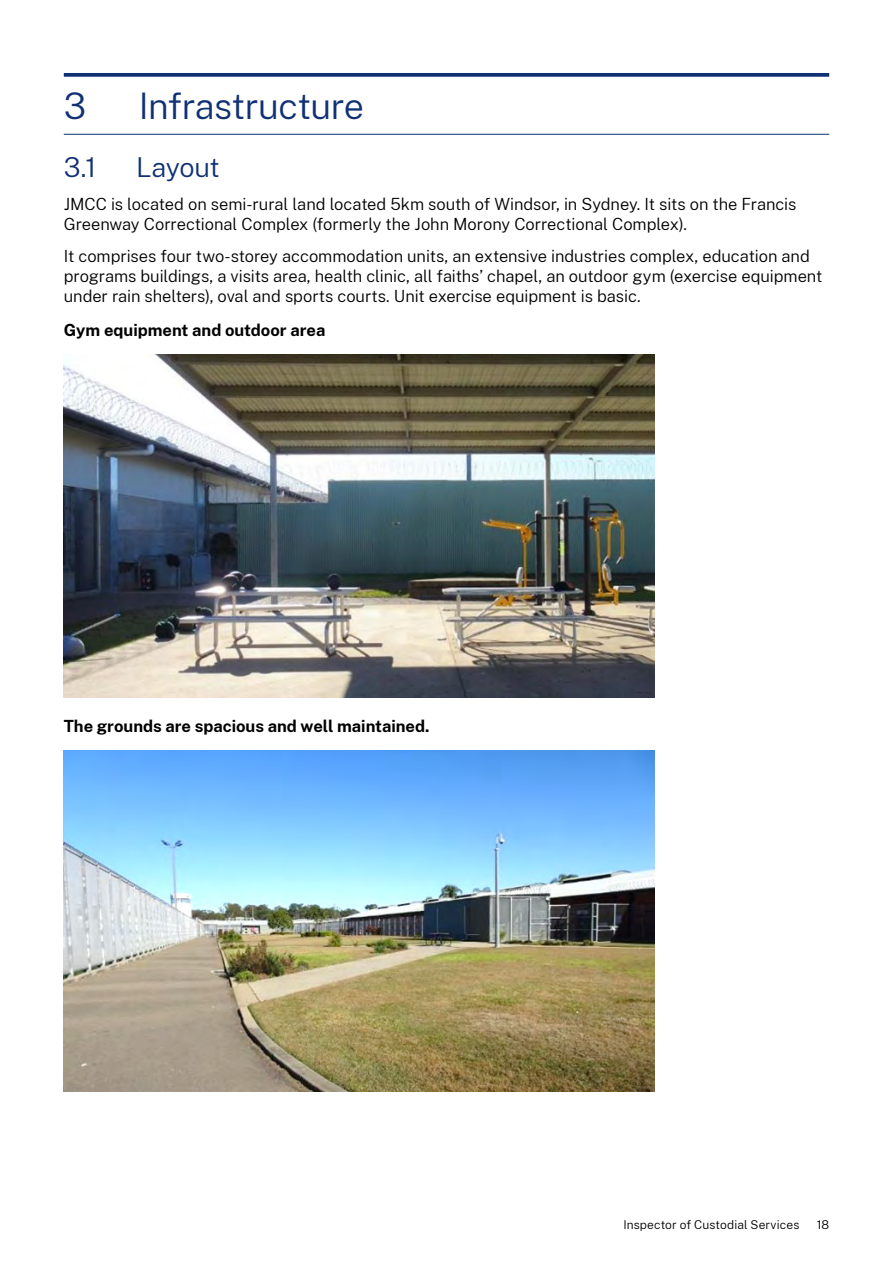
<style>
.page{position:relative;width:893px;height:1263px;background:#fff}
.page>*{position:absolute;margin:0;border:0;box-sizing:border-box;transform-origin:0 0}
.t1{font:300 36px "Public Sans";letter-spacing:-.015em;color:#103173}
.t2{font:300 27px "Public Sans";letter-spacing:-.02em;color:#103173}
.t3{font:300 16.5px/19.8px "Public Sans";letter-spacing:-.005em;color:#000}
.t4{font:700 16.5px "Public Sans";color:#000}
.t5{font:300 12px "Public Sans";letter-spacing:.01em;color:#000}
</style>
<div class="page">
<svg style="left:64px;top:73px;width:765px;height:4px;background:#203e7c"></svg>
<hr style="left:64px;top:134px;width:765px;height:1px;background:#103173">
<img style="left:64px;top:354px;width:591px;height:343px">
<img style="left:64px;top:750px;width:591px;height:341px">
<h1 class="t1" style="left:64px;top:81px;width:24px">3</h1>
<h1 class="t1" style="left:139px;top:81px;width:227px">Infrastructure</h1>
<h2 class="t2" style="left:64px;top:149px;width:34px">3.1</h2>
<h2 class="t2" style="left:136px;top:149px;width:85px">Layout</h2>
<p class="t3" style="left:64px;top:193px;width:734px">JMCC is located on semi-rural land located 5km south of Windsor, in Sydney. It sits on the Francis<br>Greenway Correctional Complex (formerly the John Morony Correctional Complex).</p>
<p class="t3" style="left:64px;top:245px;width:760px">It comprises four two-storey accommodation units, an extensive industries complex, education and programs buildings, a visits area, health clinic, all faiths’ chapel, an outdoor gym (exercise equipment under rain shelters), oval and sports courts. Unit exercise equipment is basic.</p>
<p class="t4" style="left:64px;top:318px;width:263px">Gym equipment and outdoor area</p>
<p class="t4" style="left:64px;top:714px;width:367px">The grounds are spacious and well maintained.</p>
<p class="t5" style="left:623px;top:1216px;width:177px">Inspector of Custodial Services</p>
<p class="t5" style="left:817px;top:1216px;width:14px">18</p>
</div>
